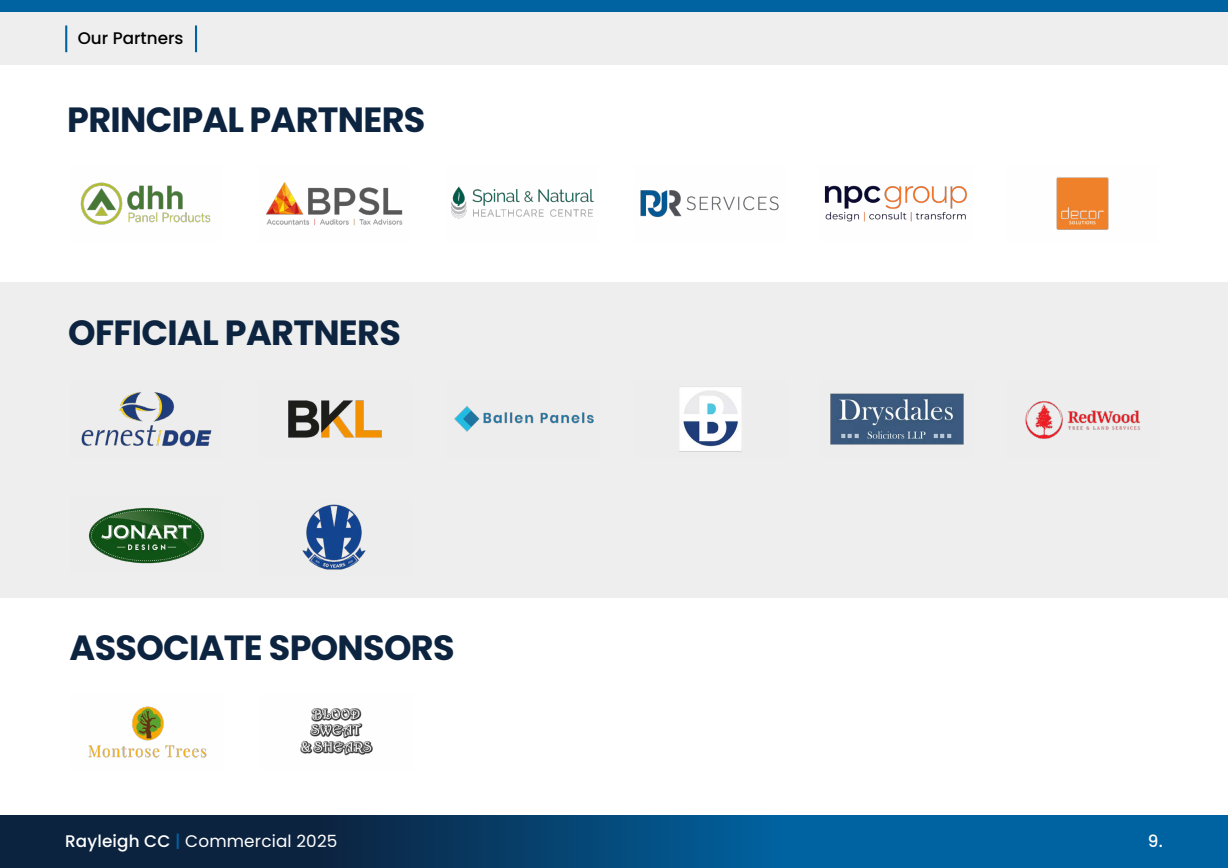
<style>
.page{position:relative;width:1228px;height:868px;background:#fff}
.page>*{position:absolute;margin:0;border:0;box-sizing:border-box;transform-origin:0 0}
.t1{font:700 35px "Poppins";letter-spacing:-.02em;color:#0d2440}
.t2{font:16.8px "Poppins";letter-spacing:.01em;color:#fff}
.t3{font:500 16.8px "Poppins";color:#000}
.t4{font:500 16.8px "Poppins";color:#fff}
.s1{font-weight:500}
.s2{font-weight:500;color:#0063a1}
</style>
<div class="page">
<div style="left:0;top:0;width:1228px;height:13px;background:#0063a1"></div>
<div style="left:0;top:13px;width:1228px;height:52px;background:#eee"></div>
<hr style="left:65px;top:25px;width:2px;height:27px;background:#0063a1">
<hr style="left:195px;top:25px;width:2px;height:27px;background:#0063a1">
<svg style="left:0;top:816px;width:1228px;height:52px;background:#054675"></svg>
<img style="left:80px;top:182px;width:131px;height:43px">
<img style="left:266px;top:182px;width:137px;height:44px">
<img style="left:451px;top:186px;width:143px;height:33px">
<img style="left:640px;top:190px;width:139px;height:28px">
<img style="left:824px;top:185px;width:143px;height:37px">
<img style="left:1056px;top:177px;width:53px;height:53px">
<div style="left:0;top:282px;width:1228px;height:316px;background:#eee"></div>
<img style="left:81px;top:392px;width:131px;height:55px">
<img style="left:288px;top:400px;width:94px;height:38px">
<img style="left:454px;top:406px;width:140px;height:26px">
<img style="left:679px;top:387px;width:63px;height:65px">
<img style="left:830px;top:393px;width:134px;height:52px">
<img style="left:1025px;top:401px;width:115px;height:38px">
<img style="left:88px;top:508px;width:117px;height:56px">
<img style="left:302px;top:504px;width:64px;height:66px">
<img style="left:88px;top:706px;width:119px;height:52px">
<img style="left:300px;top:708px;width:73px;height:48px">
<p class="t3" style="left:78px;top:29px;width:107px">Our Partners</p>
<p class="t1" style="left:67px;top:99px;width:359px">PRINCIPAL PARTNERS</p>
<p class="t1" style="left:68px;top:312px;width:334px">OFFICIAL PARTNERS</p>
<p class="t1" style="left:70px;top:627px;width:386px">ASSOCIATE SPONSORS</p>
<p class="t2" style="left:65px;top:831px;width:274px"><span class="s1">Rayleigh CC</span> <span class="s2">|</span> Commercial 2025</p>
<p class="t4" style="left:1148px;top:831px;width:16px">9.</p>
</div>
